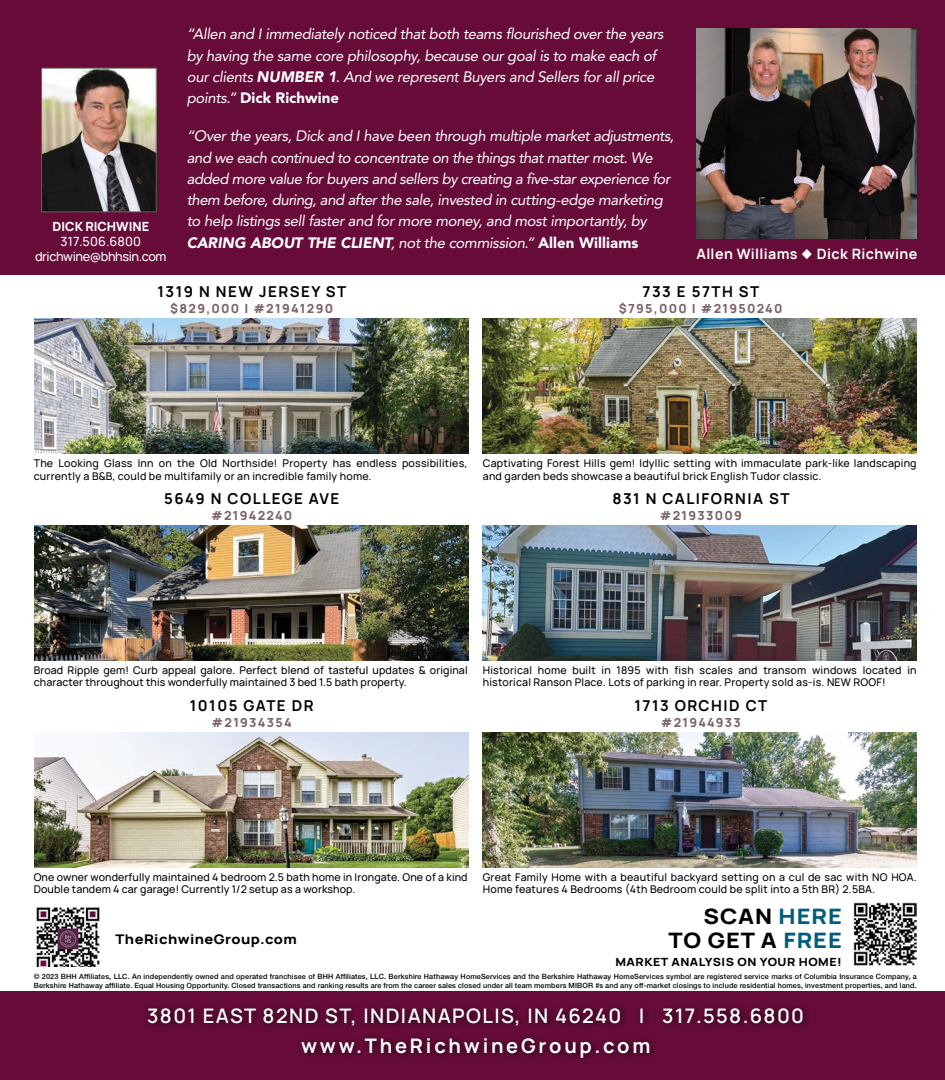
<style>
.page{position:relative;width:945px;height:1080px;background:#670c39}
.page>*{position:absolute;margin:0;border:0;box-sizing:border-box;transform-origin:0 0}
.t1{font:800 21.25px/23.8px "Manrope";letter-spacing:.04em;color:#000;text-align:right;scale:1.1 1}
.t2{font:600 20px "Manrope";letter-spacing:.07em;color:#fff}
.t3{font:700 20px "Manrope";letter-spacing:.14em;color:#fff}
.t4{font:italic 15px/21.2px "Avenir LT Std";letter-spacing:-.025em;color:#fff}
.t5{font:700 15px "Manrope";letter-spacing:.1em;color:#000}
.t6{font:700 14.25px "Manrope";letter-spacing:.025em;color:#fff}
.t7{font:800 13.25px "Manrope";letter-spacing:.03em;color:#000;scale:1.1 1}
.t8{font:500 12.62px/15.1px "Manrope";letter-spacing:-.03em;color:#fff;text-align:center}
.t9{font:800 12.62px "Manrope";color:#fff}
.t10{font:800 12.5px "Manrope";letter-spacing:.1em;color:#7b646a}
.t11{font:800 11.25px "Manrope";letter-spacing:.04em;color:#000;scale:1.1 1}
.t12{font:500 10.62px/12.5px "Manrope";letter-spacing:.02em;color:#000}
.t13{font:500 7.25px/8.8px "Helvetica Neue LT Std";letter-spacing:.02em;color:#000}
.s1{font-weight:900}
.s2{font-weight:900;font-style:normal}
.s3{color:#025d7d}
</style>
<div class="page">
<div style="left:0;top:275px;width:945px;height:716px;background:#fff"></div>
<img style="left:697px;top:28px;width:220px;height:210px">
<img style="left:43px;top:70px;width:111px;height:140px">
<div style="left:41px;top:68px;width:115px;height:144px;border:1px solid #646252"></div>
<img style="left:36px;top:907px;width:64px;height:59px">
<img style="left:853px;top:902px;width:64px;height:64px">
<div style="left:142px;top:1002px;width:670px;height:64px;background:#000;opacity:.75"></div>
<img style="left:35px;top:732px;width:434px;height:136px">
<img style="left:483px;top:732px;width:434px;height:135px">
<img style="left:35px;top:525px;width:434px;height:136px">
<img style="left:483px;top:525px;width:434px;height:136px">
<img style="left:35px;top:318px;width:434px;height:136px">
<img style="left:483px;top:318px;width:434px;height:136px">
<p class="t9" style="left:53px;top:215px;width:98px">DICK RICHWINE</p>
<p class="t8" style="left:35px;top:233px;width:133px">317.506.6800 drichwine@bhhsin.com</p>
<p class="t4" style="left:187px;top:24px;width:478px">“Allen and I immediately noticed that both teams flourished over the years by having the same core philosophy, because our goal is to make each of our clients <span class="s1">NUMBER 1</span>. And we represent Buyers and Sellers for all price points.” <span class="s2">Dick Richwine</span></p>
<p class="t4" style="left:187px;top:126px;width:489px">“Over the years, Dick and I have been through multiple market adjustments, and we each continued to concentrate on the things that matter most. We added more value for buyers and sellers by creating a five-star experience for them before, during, and after the sale, invested in cutting-edge marketing to help listings sell faster and for more money, and most importantly, by <span class="s1">CARING ABOUT THE CLIENT</span>, not the commission.” <span class="s2">Allen Williams</span></p>
<h3 class="t6" style="left:697px;top:242px;width:222px">Allen Williams ◆ Dick Richwine</h3>
<h3 class="t5" style="left:157px;top:279px;width:190px">1319 N NEW JERSEY ST</h3>
<p class="t10" style="left:170px;top:298px;width:164px">$829,000 | #21941290</p>
<h3 class="t5" style="left:643px;top:279px;width:118px">733 E 57TH ST</h3>
<p class="t10" style="left:619px;top:298px;width:165px">$795,000 | #21950240</p>
<p class="t12" style="left:34px;top:456px;width:435px">The Looking Glass Inn on the Old Northside! Property has endless possibilities, currently a B&amp;B, could be multifamily or an incredible family home.</p>
<h3 class="t5" style="left:164px;top:486px;width:177px">5649 N COLLEGE AVE</h3>
<p class="t10" style="left:211px;top:505px;width:83px">#21942240</p>
<p class="t12" style="left:483px;top:456px;width:435px">Captivating Forest Hills gem! Idyllic setting with immaculate park-like landscaping and garden beds showcase a beautiful brick English Tudor classic.</p>
<h3 class="t5" style="left:612px;top:486px;width:179px">831 N CALIFORNIA ST</h3>
<p class="t10" style="left:660px;top:505px;width:84px">#21933009</p>
<p class="t12" style="left:34px;top:663px;width:435px">Broad Ripple gem! Curb appeal galore. Perfect blend of tasteful updates &amp; original character throughout this wonderfully maintained 3 bed 1.5 bath property.</p>
<h3 class="t5" style="left:190px;top:693px;width:125px">10105 GATE DR</h3>
<p class="t10" style="left:212px;top:712px;width:82px">#21934354</p>
<p class="t12" style="left:483px;top:663px;width:435px">Historical home built in 1895 with fish scales and transom windows located in historical Ranson Place. Lots of parking in rear. Property sold as-is. NEW ROOF!</p>
<h3 class="t5" style="left:635px;top:693px;width:134px">1713 ORCHID CT</h3>
<p class="t10" style="left:661px;top:712px;width:81px">#21944933</p>
<p class="t12" style="left:34px;top:870px;width:435px">One owner wonderfully maintained 4 bedroom 2.5 bath home in Irongate. One of a kind<br>Double tandem 4 car garage! Currently 1/2 setup as a workshop.</p>
<p class="t7" style="left:116px;top:927px;width:166px">TheRichwineGroup.com</p>
<p class="t12" style="left:483px;top:870px;width:435px">Great Family Home with a beautiful backyard setting on a cul de sac with NO HOA.<br>Home features 4 Bedrooms (4th Bedroom could be split into a 5th BR) 2.5BA.</p>
<h1 class="t1" style="left:668px;top:902px;width:159px">SCAN <span class="s3">HERE<br></span>TO GET A <span class="s3">FREE</span></h1>
<p class="t11" style="left:615px;top:952px;width:207px">MARKET ANALYSIS ON YOUR HOME!</p>
<p class="t13" style="left:34px;top:972px;width:885px">© 2023 BHH Affiliates, LLC. An independently owned and operated franchisee of BHH Affiliates, LLC. Berkshire Hathaway HomeServices and the Berkshire Hathaway HomeServices symbol are registered service marks of Columbia Insurance Company, a<br>Berkshire Hathaway affiliate. Equal Housing Opportunity. Closed transactions and ranking results are from the career sales closed under all team members MIBOR #s and any off-market closings to include residential homes, investment properties, and land.</p>
<h2 class="t2" style="left:147px;top:1000px;width:658px">3801 EAST 82ND ST, INDIANAPOLIS, IN 46240 | 317.558.6800</h2>
<h2 class="t3" style="left:301px;top:1029px;width:351px">www.TheRichwineGroup.com</h2>
</div>
